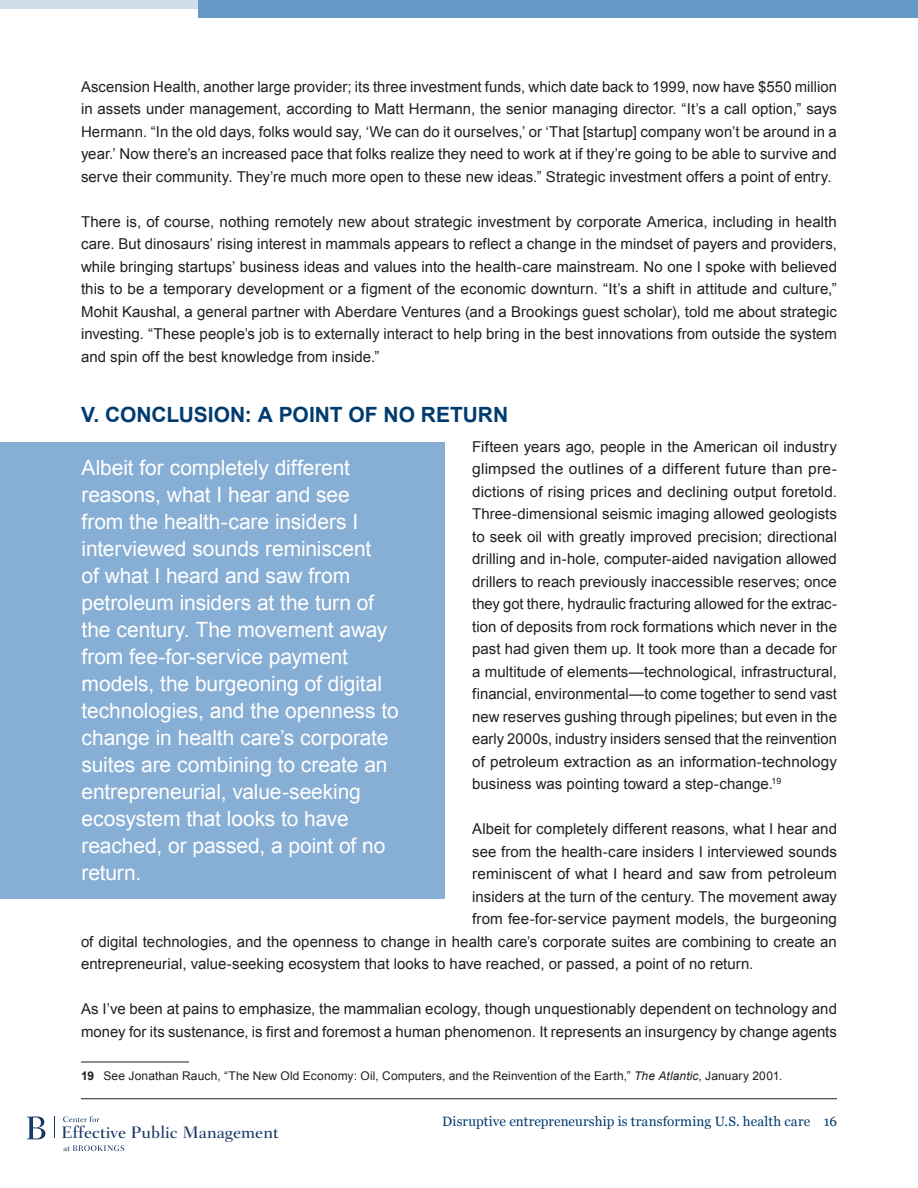
<style>
.page{position:relative;width:918px;height:1188px;background:#fff}
.page>*{position:absolute;margin:0;border:0;box-sizing:border-box;transform-origin:0 0}
.PullQuoteRightSide{font:21px/27px "Arial";letter-spacing:-.005em;color:#fff}
.Blue_Section_Header{font:700 21px "Arial";color:#003b70}
.t1{font:500 16.95px "Fairfield LT Std";color:#183867}
.BodyText{font:15px/22.5px "Arial";letter-spacing:.005em;color:#231f20;text-align:justify}
.t2{font:13.5px "Georgia";letter-spacing:.01em;color:#003b70}
.t3{font:12px "Arial";letter-spacing:.01em;color:#231f20}
.s1{font-weight:700}
.s2{font-style:italic}
</style>
<div class="page">
<hr style="left:81px;top:1098px;width:756px;height:1px;background:#231f20">
<svg style="left:63px;top:1116px;width:36px;height:6px"></svg>
<svg style="left:63px;top:1145px;width:61px;height:6px"></svg>
<svg style="left:54px;top:1116px;width:1px;height:22px"></svg>
<svg style="left:27px;top:1116px;width:18px;height:23px"></svg>
<div style="left:198px;top:0;width:720px;height:18px;background:#6799c7"></div>
<div style="left:0;top:0;width:198px;height:9px;background:#cddeea"></div>
<hr style="left:81px;top:1062px;width:108px;height:1px;background:#231f20">
<div style="left:1px;top:442px;width:444px;height:456px;background:#87aed4"></div>
<p class="BodyText" style="left:81px;top:76px;width:758px">Ascension Health, another large provider; its three investment funds, which date back to 1999, now have $550 million in assets under management, according to Matt Hermann, the senior managing director. “It’s a call option,” says Hermann. “In the old days, folks would say, ‘We can do it ourselves,’ or ‘That [startup] company won’t be around in a year.’ Now there’s an increased pace that folks realize they need to work at if they’re going to be able to survive and serve their community. They’re much more open to these new ideas.” Strategic investment offers a point of entry.</p>
<p class="BodyText" style="left:81px;top:211px;width:758px">There is, of course, nothing remotely new about strategic investment by corporate America, including in health care. But dinosaurs’ rising interest in mammals appears to reflect a change in the mindset of payers and providers, while bringing startups’ business ideas and values into the health-care mainstream. No one I spoke with believed this to be a temporary development or a figment of the economic downturn. “It’s a shift in attitude and culture,” Mohit Kaushal, a general partner with Aberdare Ventures (and a Brookings guest scholar), told me about strategic investing. “These people’s job is to externally interact to help bring in the best innovations from outside the system and spin off the best knowledge from inside.”</p>
<p class="Blue_Section_Header" style="left:81px;top:401px;width:429px">V. CONCLUSION: A POINT OF NO RETURN</p>
<p class="BodyText" style="left:472px;top:436px;width:366px">Fifteen years ago, people in the American oil industry glimpsed the outlines of a different future than pre&shy;dictions of rising prices and declining output foretold.<br>Three-dimensional seismic imaging allowed geologists to seek oil with greatly improved precision; directional drilling and in-hole, computer-aided navigation allowed drillers to reach previously inaccessible reserves; once they got there, hydraulic fracturing allowed for the extrac&shy;tion of deposits from rock formations which never in the past had given them up. It took more than a decade for a multitude of elements—technological, infrastructural, financial, environmental—to come together to send vast new reserves gushing through pipelines; but even in the early 2000s, industry insiders sensed that the reinvention of petroleum extraction as an information-technology business was pointing toward a step-change.<sup>19</sup></p>
<p class="BodyText" style="left:472px;top:818px;width:366px">Albeit for completely different reasons, what I hear and</p>
<p class="BodyText" style="left:472px;top:841px;width:366px">see from the health-care insiders I interviewed sounds</p>
<p class="BodyText" style="left:472px;top:863px;width:366px">reminiscent of what I heard and saw from petroleum</p>
<p class="BodyText" style="left:472px;top:886px;width:366px">insiders at the turn of the century. The movement away</p>
<p class="BodyText" style="left:472px;top:908px;width:366px">from fee-for-service payment models, the burgeoning</p>
<p class="BodyText" style="left:81px;top:931px;width:757px">of digital technologies, and the openness to change in health care’s corporate suites are combining to create an</p>
<p class="BodyText" style="left:81px;top:953px;width:674px">entrepreneurial, value-seeking ecosystem that looks to have reached, or passed, a point of no return.</p>
<p class="BodyText" style="left:81px;top:998px;width:758px">As I’ve been at pains to emphasize, the mammalian ecology, though unquestionably dependent on technology and money for its sustenance, is first and foremost a human phenomenon. It represents an insurgency by change agents</p>
<p class="t3" style="left:81px;top:1068px;width:703px"><span class="s1">19</span> See Jonathan Rauch, “The New Old Economy: Oil, Computers, and the Reinvention of the Earth,” <span class="s2">The Atlantic</span>, January 2001.</p>
<p class="PullQuoteRightSide" style="left:82px;top:455px;width:319px">Albeit for completely different reasons, what I hear and see<br>from the health-care insiders I interviewed sounds reminiscent<br>of what I heard and saw from petroleum insiders at the turn of the century. The movement away from fee-for-service payment models, the burgeoning of digital technologies, and the openness to change in health care’s corporate suites are combining to create an entrepreneurial, value-seeking ecosystem that looks to have reached, or passed, a point of no return.</p>
<p class="t1" style="left:61px;top:1123px;width:219px">Effective Public Management</p>
<p class="t2" style="left:442px;top:1112px;width:396px">Disruptive entrepreneurship is transforming U.S. health care 16</p>
</div>
